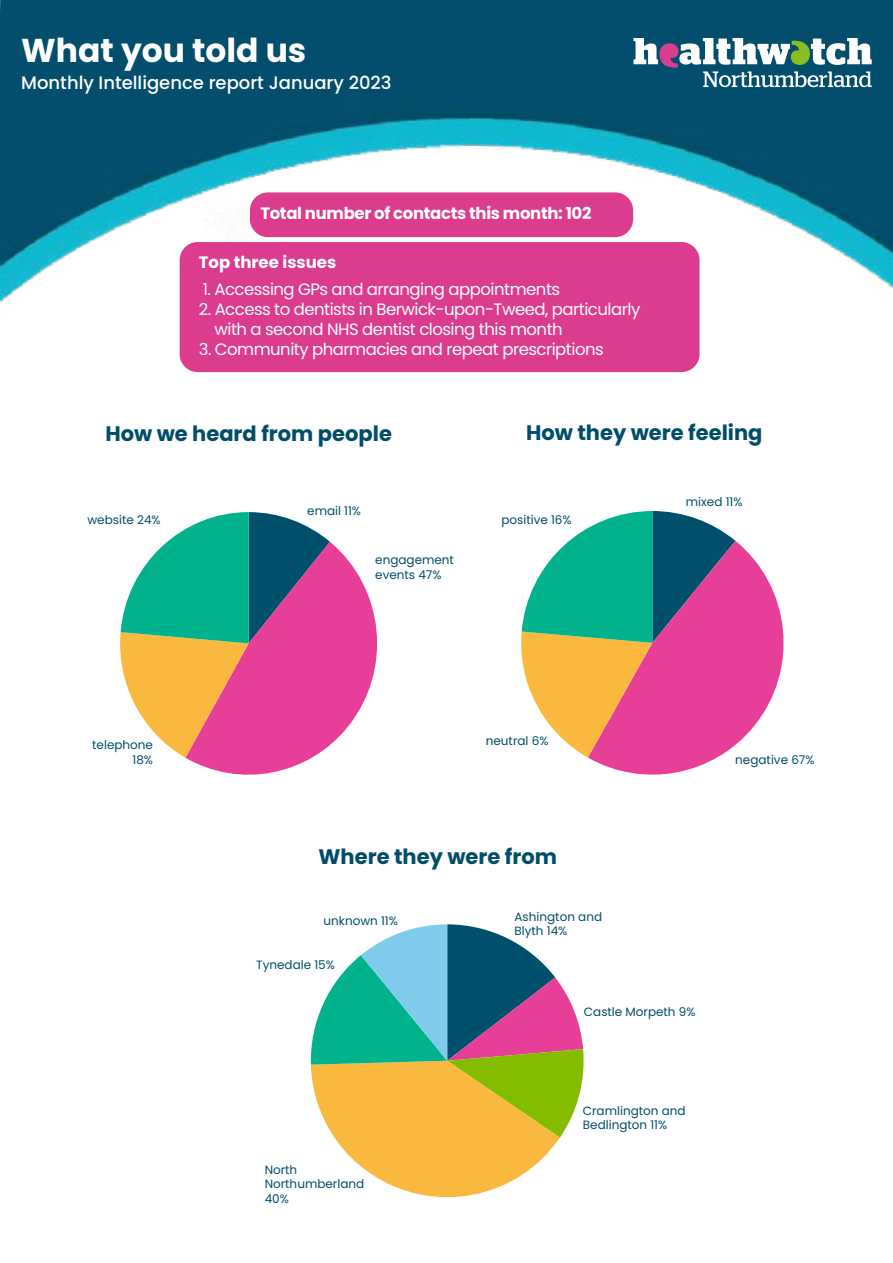
<style>
.page{position:relative;width:893px;height:1263px;background:#fff}
.page>*{position:absolute;margin:0;border:0;box-sizing:border-box;transform-origin:0 0}
.t1{font:700 33px "Poppins";color:#fff}
.t2{font:700 21px "Poppins";color:#004d6a}
.t3{font:500 18px "Poppins";color:#fff}
.t4{font:16.5px/19.8px "Poppins";letter-spacing:-.03em;color:#fff}
.t5{font:700 16.5px "Poppins";letter-spacing:-.02em;color:#fff}
.t6{font:700 16.5px "Poppins";color:#fff}
.t7{font:12px/14.4px "Poppins";color:#004d6a}
</style>
<div class="page">
<svg style="left:310px;top:924px;width:274px;height:274px"></svg>
<svg style="left:521px;top:511px;width:263px;height:264px"></svg>
<svg style="left:120px;top:512px;width:257px;height:263px"></svg>
<img style="left:0;top:0;width:893px;height:356px">
<div style="left:250px;top:192px;width:383px;height:45px;background:#db3c8e;border-radius:18px"></div>
<div style="left:180px;top:242px;width:519px;height:130px;background:#db3c8e;border-radius:18px"></div>
<svg style="left:633px;top:38px;width:239px;height:49px"></svg>
<h1 class="t1" style="left:21px;top:32px;width:287px">What you told us</h1>
<h3 class="t3" style="left:21px;top:72px;width:372px">Monthly Intelligence report January 2023</h3>
<h3 class="t5" style="left:260px;top:204px;width:333px">Total number of contacts this month: 102</h3>
<h3 class="t6" style="left:199px;top:253px;width:139px">Top three issues</h3>
<h3 class="t4" style="left:203px;top:280px;width:359px">1. Accessing GPs and arranging appointments</h3>
<h3 class="t4" style="left:214px;top:299px;width:427px;text-indent:-16px">2. Access to dentists in Berwick-upon-Tweed, particularly with a second NHS dentist closing this month</h3>
<h3 class="t4" style="left:199px;top:339px;width:406px">3. Community pharmacies and repeat prescriptions</h3>
<h2 class="t2" style="left:105px;top:421px;width:288px">How we heard from people</h2>
<p class="t7" style="left:87px;top:513px;width:75px">website 24%</p>
<p class="t7" style="left:307px;top:504px;width:55px">email 11%</p>
<p class="t7" style="left:375px;top:553px;width:80px">engagement events 47%</p>
<h2 class="t2" style="left:526px;top:420px;width:238px">How they were feeling</h2>
<p class="t7" style="left:501px;top:513px;width:72px">positive 16%</p>
<p class="t7" style="left:686px;top:495px;width:58px">mixed 11%</p>
<p class="t7" style="left:92px;top:738px;width:62px;text-align:right">telephone<br>18%</p>
<p class="t7" style="left:486px;top:734px;width:64px">neutral 6%</p>
<p class="t7" style="left:735px;top:753px;width:81px">negative 67%</p>
<h2 class="t2" style="left:318px;top:845px;width:240px">Where they were from</h2>
<p class="t7" style="left:323px;top:913px;width:76px">unknown 11%</p>
<p class="t7" style="left:514px;top:909px;width:89px">Ashington and<br>Blyth 14%</p>
<p class="t7" style="left:256px;top:958px;width:80px">Tynedale 15%</p>
<p class="t7" style="left:584px;top:1005px;width:113px">Castle Morpeth 9%</p>
<p class="t7" style="left:265px;top:1163px;width:101px">North<br>Northumberland<br>40%</p>
<p class="t7" style="left:583px;top:1104px;width:104px">Cramlington and<br>Bedlington 11%</p>
</div>
